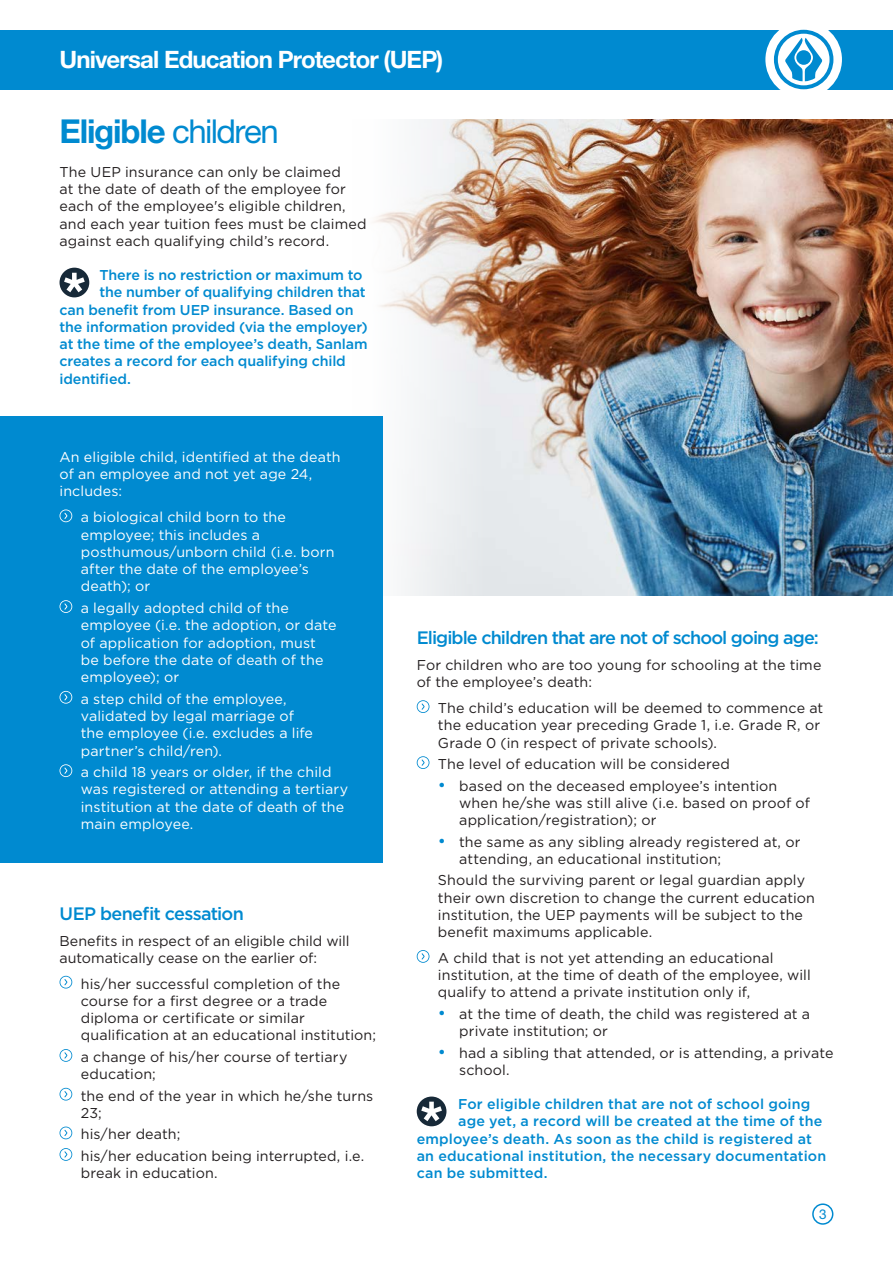
<style>
.page{position:relative;width:893px;height:1263px;background:#fff}
.page>*{position:absolute;margin:0;border:0;box-sizing:border-box;transform-origin:0 0}
.kleiner_helveticakop{font:700 33px "Helvetica Neue LT Std";letter-spacing:-.035em;color:#008ad0}
.t1{font:700 24px "Helvetica Neue LT Std";letter-spacing:-.035em;color:#fff}
.bodykop{font:500 18px "Gotham";letter-spacing:-.05em;color:#008ad0}
.BODY{font:14.25px/17.2px "Gotham";letter-spacing:.005em;color:#231f20}
.bullet{font:14.25px/17.2px "Gotham";letter-spacing:.01em;color:#231f20}
.blounote{font:500 14.25px "Gotham";letter-spacing:-.005em;color:#008ad0}
.bullet-2{font:14.25px/17.2px "Gotham";letter-spacing:.01em;color:#fff}
.bulletb{font:14.25px/17.2px "Gotham";letter-spacing:.005em;color:#fff}
.BODY-2{font:14.25px/17.2px "Gotham";letter-spacing:.01em;color:#fff}
.t2{font:13.5px "Helvetica Neue LT Std";color:#008ad0}
.s1{font-weight:400}
.s2{font-size:17.1px;color:#008ad0}
</style>
<div class="page">
<div style="left:0;top:30px;width:893px;height:59px;background:#008ad0"></div>
<div style="left:765px;top:21px;width:77px;height:77px;background:#fff;border-radius:50%"></div>
<svg style="left:774px;top:30px;width:59px;height:59px"></svg>
<div style="left:812px;top:1203px;width:21px;height:22px;border:2px solid #008ad0;border-radius:50%"></div>
<img style="left:374px;top:119px;width:519px;height:476px">
<svg style="left:417px;top:700px;width:12px;height:13px"></svg>
<svg style="left:417px;top:756px;width:12px;height:13px"></svg>
<svg style="left:417px;top:950px;width:12px;height:13px"></svg>
<div style="left:417px;top:1096px;width:29px;height:30px;background:#172938;border-radius:50%"></div>
<svg style="left:421px;top:1102px;width:21px;height:19px"></svg>
<div style="left:60px;top:268px;width:29px;height:29px;background:#172938;border-radius:50%"></div>
<svg style="left:64px;top:273px;width:21px;height:19px"></svg>
<svg style="left:60px;top:976px;width:12px;height:12px"></svg>
<svg style="left:60px;top:1049px;width:12px;height:13px"></svg>
<svg style="left:60px;top:1088px;width:12px;height:12px"></svg>
<svg style="left:60px;top:1126px;width:12px;height:13px"></svg>
<svg style="left:60px;top:1148px;width:12px;height:13px"></svg>
<div style="left:0;top:416px;width:383px;height:447px;background:#008ad0"></div>
<svg style="left:60px;top:509px;width:12px;height:13px"></svg>
<svg style="left:60px;top:600px;width:12px;height:13px"></svg>
<svg style="left:60px;top:691px;width:12px;height:13px"></svg>
<svg style="left:60px;top:764px;width:12px;height:13px"></svg>
<h2 class="t1" style="left:60px;top:45px;width:385px">Universal Education Protector (UEP)</h2>
<p class="kleiner_helveticakop" style="left:60px;top:110px;width:221px">Eligible <span class="s1">children</span></p>
<p class="BODY" style="left:60px;top:163px;width:309px">The UEP insurance can only be claimed<br>at the date of death of the employee for each of the employee's eligible children, and each year tuition fees must be claimed against each qualifying child’s record.</p>
<p class="blounote" style="left:99px;top:266px;width:265px">There is no restriction or maximum to</p>
<p class="blounote" style="left:99px;top:283px;width:268px">the number of qualifying children that</p>
<p class="blounote" style="left:60px;top:300px;width:296px">can benefit from UEP insurance. Based on</p>
<p class="blounote" style="left:60px;top:318px;width:310px">the information provided (via the employer)</p>
<p class="blounote" style="left:60px;top:335px;width:310px">at the time of the employee’s death, Sanlam</p>
<p class="blounote" style="left:60px;top:352px;width:288px">creates a record for each qualifying child</p>
<p class="blounote" style="left:60px;top:369px;width:73px">identified.</p>
<p class="BODY-2" style="left:60px;top:448px;width:283px">An eligible child, identified at the death of an employee and not yet age 24, includes:</p>
<p class="bullet-2" style="left:81px;top:508px;width:255px">a biological child born to the employee; this includes a posthumous/unborn child (i.e. born after the date of the employee’s death); or</p>
<p class="bullet-2" style="left:81px;top:599px;width:257px">a legally adopted child of the employee (i.e. the adoption, or date of application for adoption, must be before the date of death of the employee); or</p>
<p class="bullet-2" style="left:81px;top:690px;width:234px">a step child of the employee, validated by legal marriage of the employee (i.e. excludes a life partner’s child/ren).</p>
<p class="bulletb" style="left:81px;top:763px;width:269px">a child 18 years or older, if the child was registered or attending a tertiary institution at the date of death of the main employee.</p>
<p class="bodykop" style="left:60px;top:902px;width:186px">UEP benefit cessation</p>
<p class="BODY" style="left:60px;top:931px;width:291px">Benefits in respect of an eligible child will automatically cease on the earlier of:</p>
<p class="bullet" style="left:81px;top:974px;width:297px">his/her successful completion of the course for a first degree or a trade diploma or certificate or similar qualification at an educational institution;</p>
<p class="bullet" style="left:81px;top:1048px;width:268px">a change of his/her course of tertiary education;</p>
<p class="bullet" style="left:81px;top:1086px;width:294px">the end of the year in which he/she turns<br>23;</p>
<p class="bullet" style="left:81px;top:1125px;width:101px">his/her death;</p>
<p class="bullet" style="left:81px;top:1147px;width:285px">his/her education being interrupted, i.e. break in education.</p>
<p class="bodykop" style="left:417px;top:626px;width:404px">Eligible children that are not of school going age:</p>
<p class="BODY" style="left:417px;top:656px;width:406px">For children who are too young for schooling at the time of the employee’s death:</p>
<p class="bullet" style="left:438px;top:699px;width:387px">The child’s education will be deemed to commence at the education year preceding Grade 1, i.e. Grade R, or<br>Grade 0 (in respect of private schools).</p>
<p class="bullet" style="left:438px;top:755px;width:293px">The level of education will be considered</p>
<p class="BODY" style="left:459px;top:776px;width:352px;text-indent:-21px"><span class="s2">•</span> based on the deceased employee’s intention when he/she was still alive (i.e. based on proof of application/registration); or</p>
<p class="BODY" style="left:459px;top:832px;width:343px;text-indent:-21px"><span class="s2">•</span> the same as any sibling already registered at, or attending, an educational institution;</p>
<p class="BODY" style="left:438px;top:871px;width:379px">Should the surviving parent or legal guardian apply their own discretion to change the current education institution, the UEP payments will be subject to the benefit maximums applicable.</p>
<p class="bullet" style="left:438px;top:949px;width:374px">A child that is not yet attending an educational institution, at the time of death of the employee, will qualify to attend a private institution only if,</p>
<p class="BODY" style="left:459px;top:1005px;width:352px;text-indent:-21px"><span class="s2">•</span> at the time of death, the child was registered at a private institution; or</p>
<p class="BODY" style="left:459px;top:1043px;width:376px;text-indent:-21px"><span class="s2">•</span> had a sibling that attended, or is attending, a private school.</p>
<p class="blounote" style="left:458px;top:1095px;width:354px">For eligible children that are not of school going</p>
<p class="blounote" style="left:458px;top:1112px;width:366px">age yet, a record will be created at the time of the</p>
<p class="blounote" style="left:417px;top:1129px;width:397px">employee’s death. As soon as the child is registered at</p>
<p class="blounote" style="left:417px;top:1146px;width:411px">an educational institution, the necessary documentation</p>
<p class="blounote" style="left:417px;top:1164px;width:132px">can be submitted.</p>
<p class="t2" style="left:819px;top:1206px;width:9px">3</p>
</div>
